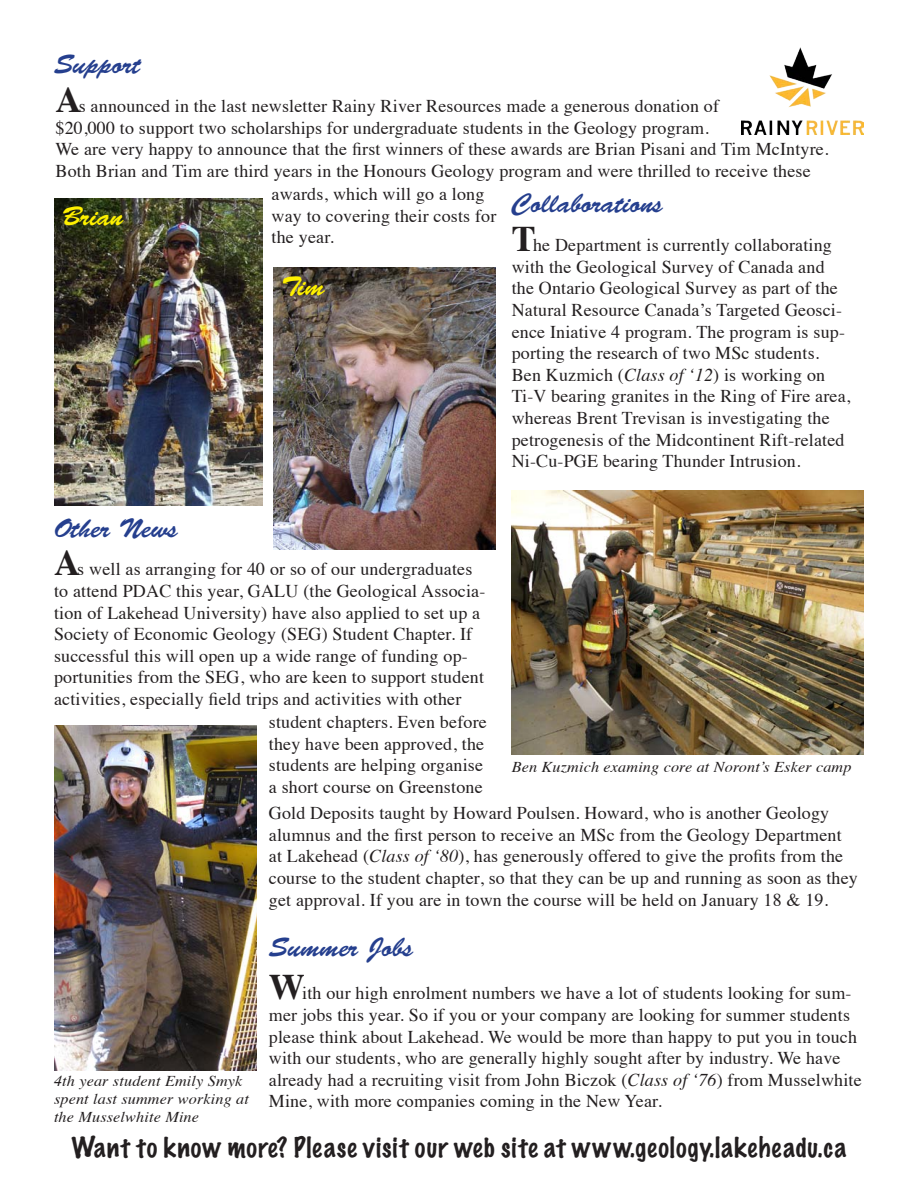
<style>
.page{position:relative;width:918px;height:1188px;background:#fff}
.page>*{position:absolute;margin:0;border:0;box-sizing:border-box;transform-origin:0 0}
.t1{font:27px "Brush Script Std";color:#253f8e}
.t2{font:27px "Brush Script Std";color:#fff101}
.t3{font:100 25.5px "Marker Felt";letter-spacing:.045em;color:#231f20}
.t4{font:18px/21.6px "Times";letter-spacing:.01em;color:#231f20}
.t5{font:italic 15px/18px "Times";letter-spacing:.01em;color:#231f20;scale:1.08 1}
.s1{font-weight:700;font-size:36px}
.s2{font-style:italic}
</style>
<div class="page">
<img style="left:742px;top:47px;width:122px;height:88px">
<img style="left:54px;top:725px;width:203px;height:345px">
<img style="left:512px;top:491px;width:352px;height:264px">
<img style="left:54px;top:199px;width:209px;height:307px">
<img style="left:273px;top:268px;width:222px;height:282px">
<p class="t1" style="left:54px;top:49px;width:88px">Support</p>
<p class="t4" style="left:56px;top:94px;width:775px"><span class="s1">A</span>s announced in the last newsletter Rainy River Resources made a generous donation of<br>$20,000 to support two scholarships for undergraduate students in the Geology program.<br>We are very happy to announce that the first winners of these awards are Brian Pisani and Tim McIntyre.<br>Both Brian and Tim are third years in the Honours Geology program and were thrilled to receive these</p>
<p class="t2" style="left:62px;top:201px;width:63px">Brian</p>
<p class="t4" style="left:272px;top:182px;width:226px">awards, which will go a long way to covering their costs for the year.</p>
<p class="t2" style="left:282px;top:271px;width:45px">Tim</p>
<p class="t1" style="left:512px;top:189px;width:153px">Collaborations</p>
<p class="t4" style="left:512px;top:233px;width:340px"><span class="s1">T</span>he Department is currently collaborating with the Geological Survey of Canada and the Ontario Geological Survey as part of the Natural Resource Canada’s Targeted Geosci&shy;ence Iniative 4 program. The program is sup&shy;porting the research of two MSc students.<br>Ben Kuzmich (<span class="s2">Class of ‘12</span>) is working on Ti-V bearing granites in the Ring of Fire area, whereas Brent Trevisan is investigating the petrogenesis of the Midcontinent Rift-related Ni-Cu-PGE bearing Thunder Intrusion.</p>
<p class="t1" style="left:54px;top:513px;width:126px">Other News</p>
<p class="t4" style="left:54px;top:557px;width:433px"><span class="s1">A</span>s well as arranging for 40 or so of our undergraduates to attend PDAC this year, GALU (the Geological Associa&shy;tion of Lakehead University) have also applied to set up a Society of Economic Geology (SEG) Student Chapter. If successful this will open up a wide range of funding op&shy;portunities from the SEG, who are keen to support student activities, especially field trips and activities with other</p>
<p class="t4" style="left:269px;top:710px;width:219px">student chapters. Even before they have been approved, the students are helping organise a short course on Greenstone</p>
<p class="t4" style="left:269px;top:801px;width:591px">Gold Deposits taught by Howard Poulsen. Howard, who is another Geology alumnus and the first person to receive an MSc from the Geology Department at Lakehead (<span class="s2">Class of ‘80</span>), has generously offered to give the profits from the course to the student chapter, so that they can be up and running as soon as they get approval. If you are in town the course will be held on January 18 &amp; 19.</p>
<p class="t5" style="left:512px;top:757px;width:316px">Ben Kuzmich examing core at Noront’s Esker camp</p>
<p class="t5" style="left:54px;top:1071px;width:182px">4th year student Emily Smyk spent last summer working at the Musselwhite Mine</p>
<p class="t1" style="left:269px;top:932px;width:146px">Summer Jobs</p>
<p class="t4" style="left:269px;top:981px;width:594px"><span class="s1">W</span>ith our high enrolment numbers we have a lot of students looking for sum&shy;mer jobs this year. So if you or your company are looking for summer students please think about Lakehead. We would be more than happy to put you in touch with our students, who are generally highly sought after by industry. We have already had a recruiting visit from John Biczok (<span class="s2">Class of ‘76</span>) from Musselwhite Mine, with more companies coming in the New Year.</p>
<p class="t3" style="left:72px;top:1130px;width:776px">Want to know more? Please visit our web site at www.geology.lakeheadu.ca</p>
</div>
